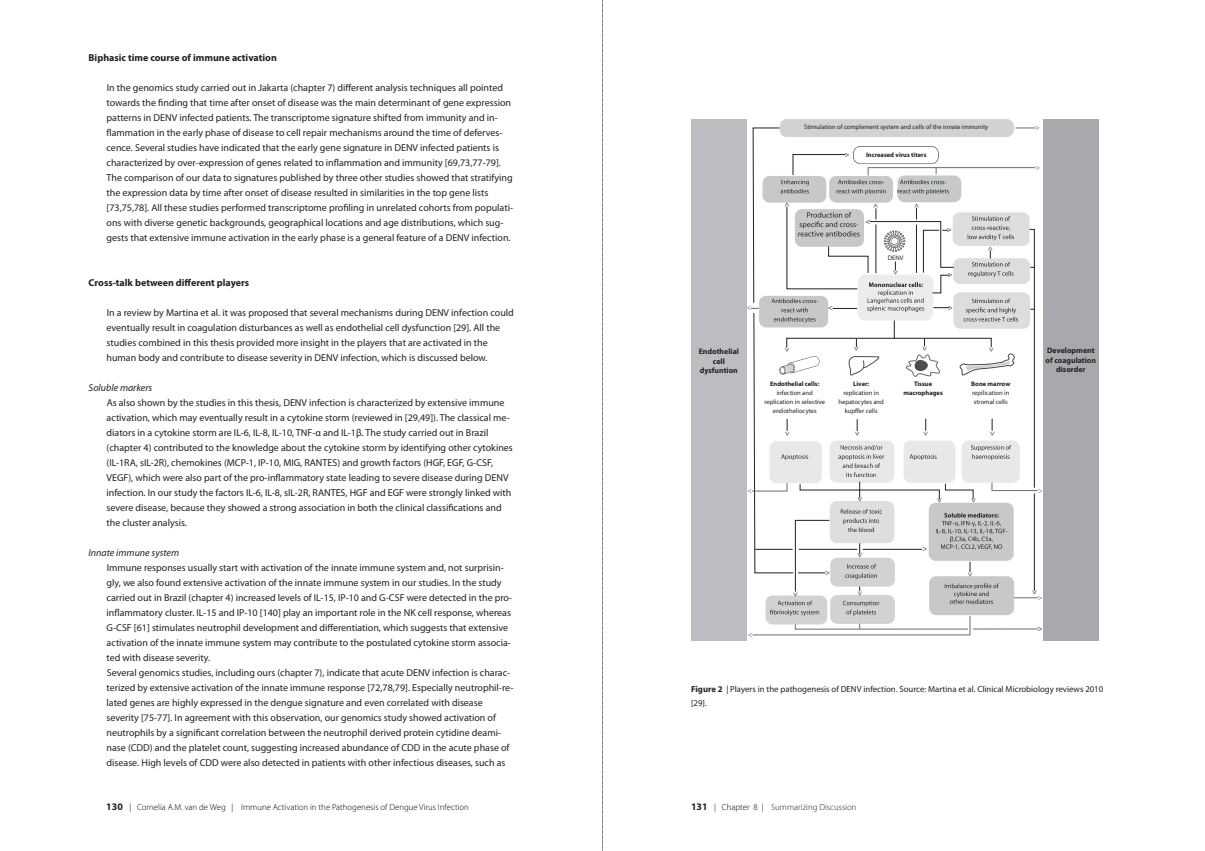
<style>
.page{position:relative;width:1205px;height:851px;background:#fff}
.page>*{position:absolute;margin:0;border:0;box-sizing:border-box;transform-origin:0 0}
.t1{font:10px/15px "Myriad Pro";color:#231f20}
.t2{font:700 10px "Myriad Pro";color:#231f20}
.t3{font:italic 10px "Myriad Pro";color:#231f20}
.t4{font:8.75px/13.8px "Myriad Pro";color:#231f20}
.t5{font:300 8.75px "Myriad Pro";color:#000}
.t6{font:300 8.75px "Myriad Pro";color:#231f20}
.t7{font:700 7.88px/9.4px "Myriad Pro";color:#231f20;text-align:center}
.t8{font:7.88px "Myriad Pro";color:#231f20}
.t9{font:7.88px "Myriad Pro";color:#6c6d70}
.t10{font:6.5px "Myriad Pro";color:#231f20}
.t11{font:700 6.5px "Myriad Pro";color:#231f20}
.s1{font-weight:700}
.s2{font-weight:700;font-size:10px;color:#231f20}
.s3{font-weight:700;font-size:10px}
.s4{color:#000}
</style>
<div class="page">
<div style="left:780px;top:119px;width:234px;height:18px;background:#d1d2d4;border-radius:7px"></div>
<div style="left:691px;top:119px;width:56px;height:521px;background:#bcbdc0"></div>
<div style="left:1043px;top:119px;width:55px;height:521px;background:#a8a9ad"></div>
<svg style="left:751px;top:127px;width:287px;height:508px"></svg>
<svg style="left:602px;top:0;width:1px;height:850px"></svg>
<p class="t2" style="left:89px;top:54px;width:190px">Biphasic time course of immune activation</p>
<p class="t1" style="left:107px;top:81px;width:408px">In the genomics study carried out in Jakarta (chapter 7) different analysis techniques all pointed towards the finding that time after onset of disease was the main determinant of gene expression patterns in DENV infected patients. The transcriptome signature shifted from immunity and in&shy;flammation in the early phase of disease to cell repair mechanisms around the time of deferves&shy;cence. Several studies have indicated that the early gene signature in DENV infected patients is characterized by over-expression of genes related to inflammation and immunity [69,73,77-79].<br>The comparison of our data to signatures published by three other studies showed that stratifying the expression data by time after onset of disease resulted in similarities in the top gene lists [73,75,78]. All these studies performed transcriptome profiling in unrelated cohorts from populati&shy;ons with diverse genetic backgrounds, geographical locations and age distributions, which sug&shy;gests that extensive immune activation in the early phase is a general feature of a DENV infection.</p>
<p class="t2" style="left:89px;top:279px;width:162px">Cross-talk between different players</p>
<p class="t1" style="left:107px;top:306px;width:409px">In a review by Martina et al. it was proposed that several mechanisms during DENV infection could eventually result in coagulation disturbances as well as endothelial cell dysfunction [29]. All the studies combined in this thesis provided more insight in the players that are activated in the human body and contribute to disease severity in DENV infection, which is discussed below.</p>
<p class="t3" style="left:89px;top:384px;width:65px">Soluble markers</p>
<p class="t1" style="left:107px;top:396px;width:408px">As also shown by the studies in this thesis, DENV infection is characterized by extensive immune activation, which may eventually result in a cytokine storm (reviewed in [29,49]). The classical me&shy;diators in a cytokine storm are IL-6, IL-8, IL-10, TNF-α and IL-1β. The study carried out in Brazil (chapter 4) contributed to the knowledge about the cytokine storm by identifying other cytokines (IL-1RA, sIL-2R), chemokines (MCP-1, IP-10, MIG, RANTES) and growth factors (HGF, EGF, G-CSF, VEGF), which were also part of the pro-inflammatory state leading to severe disease during DENV infection. In our study the factors IL-6, IL-8, sIL-2R, RANTES, HGF and EGF were strongly linked with severe disease, because they showed a strong association in both the clinical classifications and the cluster analysis.</p>
<p class="t3" style="left:89px;top:549px;width:92px">Innate immune system</p>
<p class="t1" style="left:107px;top:561px;width:408px">Immune responses usually start with activation of the innate immune system and, not surprisin&shy;gly, we also found extensive activation of the innate immune system in our studies. In the study carried out in Brazil (chapter 4) increased levels of IL-15, IP-10 and G-CSF were detected in the pro&shy;inflammatory cluster. IL-15 and IP-10 [140] play an important role in the NK cell response, whereas G-CSF [61] stimulates neutrophil development and differentiation, which suggests that extensive activation of the innate immune system may contribute to the postulated cytokine storm associa&shy;ted with disease severity.<br>Several genomics studies, including ours (chapter 7), indicate that acute DENV infection is charac&shy;terized by extensive activation of the innate immune response [72,78,79]. Especially neutrophil-re&shy;lated genes are highly expressed in the dengue signature and even correlated with disease severity [75-77]. In agreement with this observation, our genomics study showed activation of neutrophils by a significant correlation between the neutrophil derived protein cytidine deami&shy;nase (CDD) and the platelet count, suggesting increased abundance of CDD in the acute phase of disease. High levels of CDD were also detected in patients with other infectious diseases, such as</p>
<p class="t10" style="left:804px;top:125px;width:186px">Stimulation of complement system and cells of the innate immunity</p>
<p class="t11" style="left:866px;top:152px;width:62px">Increased virus titers</p>
<p class="t8" style="left:845px;top:151px;width:6px">&gt;</p>
<p class="t8" style="left:783px;top:207px;width:6px;rotate:-90deg">&gt;</p>
<p class="t8" style="left:872px;top:208px;width:6px;rotate:-90deg">&gt;</p>
<p class="t8" style="left:913px;top:208px;width:6px;rotate:-90deg">&gt;</p>
<p class="t8" style="left:865px;top:218px;width:6px">&lt;</p>
<p class="t10" style="left:888px;top:255px;width:17px">DENV</p>
<p class="t8" style="left:899px;top:270px;width:6px;rotate:90deg">&gt;</p>
<p class="t8" style="left:947px;top:227px;width:6px">&gt;</p>
<p class="t8" style="left:948px;top:272px;width:6px">&gt;</p>
<p class="t8" style="left:987px;top:250px;width:6px;rotate:-90deg">&gt;</p>
<p class="t9" style="left:747px;top:304px;width:6px">&lt;</p>
<p class="t8" style="left:948px;top:304px;width:6px">&gt;</p>
<p class="t8" style="left:828px;top:304px;width:6px">&lt;</p>
<p class="t9" style="left:1035px;top:124px;width:6px">&gt;</p>
<p class="t9" style="left:1035px;top:164px;width:6px">&gt;</p>
<p class="t8" style="left:783px;top:351px;width:6px;rotate:-90deg">&lt;</p>
<p class="t8" style="left:853px;top:351px;width:6px;rotate:-90deg">&lt;</p>
<p class="t8" style="left:921px;top:351px;width:6px;rotate:-90deg">&lt;</p>
<p class="t8" style="left:988px;top:351px;width:6px;rotate:-90deg">&lt;</p>
<p class="t7" style="left:699px;top:347px;width:42px">Endothelial cell dysfuntion</p>
<p class="t7" style="left:1045px;top:346px;width:52px">Development of coagulation disorder</p>
<p class="t11" style="left:770px;top:381px;width:51px">Endothelial cells:</p>
<p class="t11" style="left:853px;top:381px;width:18px">Liver:</p>
<p class="t11" style="left:914px;top:381px;width:20px">Tissue</p>
<p class="t11" style="left:971px;top:381px;width:41px">Bone marrow</p>
<p class="t10" style="left:777px;top:390px;width:38px">infection and</p>
<p class="t10" style="left:843px;top:390px;width:37px">replication in</p>
<p class="t11" style="left:903px;top:390px;width:41px">macrophages</p>
<p class="t10" style="left:972px;top:390px;width:39px">repilication in</p>
<p class="t10" style="left:764px;top:399px;width:62px">replication in selective</p>
<p class="t10" style="left:838px;top:399px;width:47px">hepatocytes and</p>
<p class="t10" style="left:974px;top:399px;width:35px">stromal cells</p>
<p class="t10" style="left:773px;top:408px;width:45px">endotheliocytes</p>
<p class="t10" style="left:845px;top:408px;width:34px">kupffer cells</p>
<p class="t9" style="left:747px;top:487px;width:6px">&lt;</p>
<p class="t9" style="left:748px;top:631px;width:6px">&lt;</p>
<p class="t8" style="left:784px;top:436px;width:6px;rotate:-90deg">&lt;</p>
<p class="t8" style="left:854px;top:436px;width:6px;rotate:-90deg">&lt;</p>
<p class="t8" style="left:922px;top:436px;width:6px;rotate:-90deg">&lt;</p>
<p class="t8" style="left:989px;top:436px;width:6px;rotate:-90deg">&lt;</p>
<p class="t8" style="left:863px;top:497px;width:6px;rotate:90deg">&gt;</p>
<p class="t8" style="left:943px;top:498px;width:6px;rotate:90deg">&gt;</p>
<p class="t8" style="left:977px;top:498px;width:6px;rotate:90deg">&gt;</p>
<p class="t8" style="left:922px;top:545px;width:6px">&gt;</p>
<p class="t9" style="left:1037px;top:487px;width:6px">&gt;</p>
<p class="t8" style="left:863px;top:553px;width:6px;rotate:90deg">&gt;</p>
<p class="t8" style="left:863px;top:590px;width:6px;rotate:90deg">&gt;</p>
<p class="t8" style="left:825px;top:569px;width:6px">&gt;</p>
<p class="t8" style="left:974px;top:572px;width:6px;rotate:90deg">&gt;</p>
<p class="t8" style="left:799px;top:591px;width:6px;rotate:90deg">&gt;</p>
<p class="t8" style="left:1038px;top:590px;width:6px;rotate:90deg">&gt;</p>
<p class="t9" style="left:1037px;top:594px;width:6px">&gt;</p>
<p class="t8" style="left:1038px;top:625px;width:6px">&gt;</p>
<p class="t4" style="left:691px;top:682px;width:414px"><span class="s1">Figure 2</span> | Players in the pathogenesis of DENV infection. Source: Martina et al. Clinical Microbiology reviews 2010 [29].</p>
<p class="t5" style="left:106px;top:803px;width:364px"><span class="s2">130</span> | Cornelia A.M. van de Weg | Immune Activation in the Pathogenesis of Dengue Virus Infection</p>
<p class="t6" style="left:691px;top:803px;width:167px"><span class="s3">131</span> <span class="s4">| Chapter 8 |</span> Summarizing Discussion</p>
</div>
